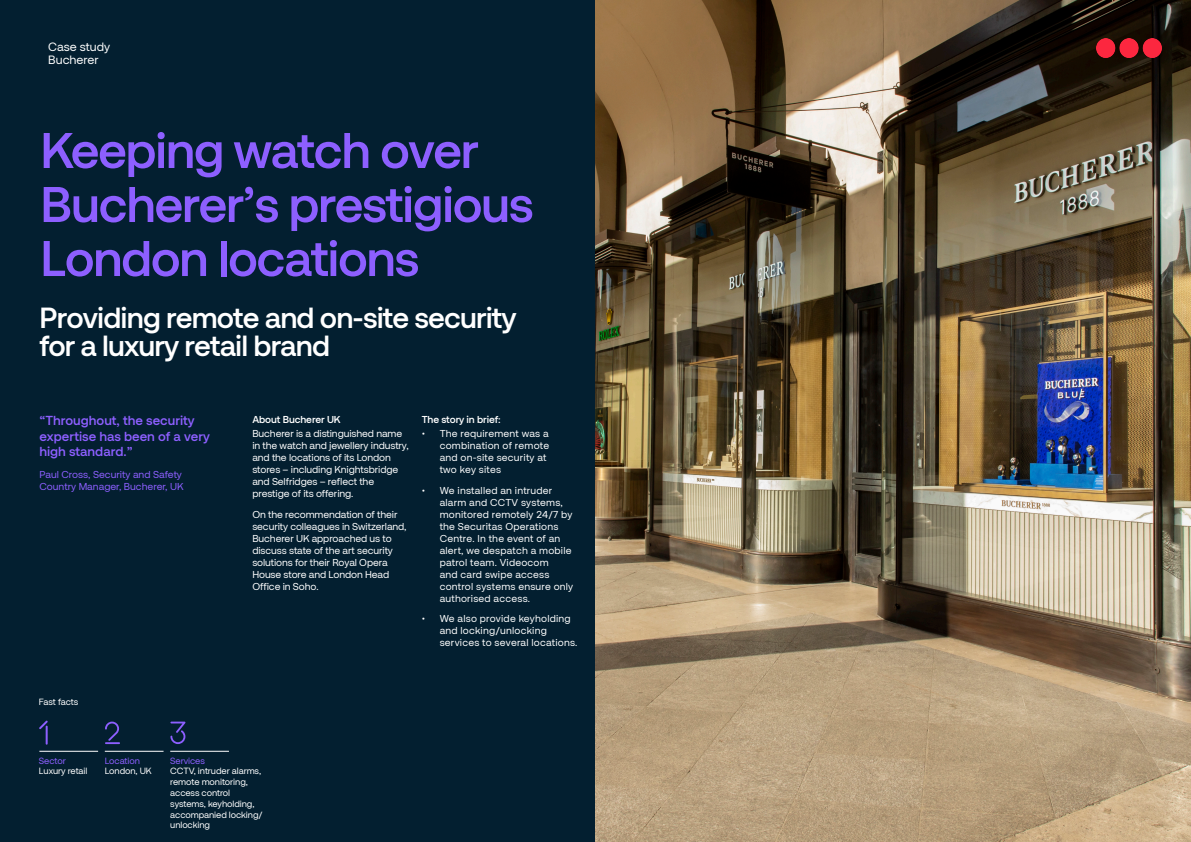
<style>
.page{position:relative;width:1191px;height:842px;background:#fff}
.page>*{position:absolute;margin:0;border:0;box-sizing:border-box;transform-origin:0 0}
.t1{font:700 50px/54px "Securitas Pro Office";letter-spacing:-.03em;color:#8d5fff}
.t2{font:700 29px/28px "Securitas Pro Office";letter-spacing:-.03em;color:#fff}
.t3{font:700 13px/15.6px "Securitas Pro Office";color:#8d5fff}
.t4{font:12px/13px "Securitas Pro Office";color:#fff}
.t5{font:10px/12px "Securitas Pro Office";letter-spacing:.005em;color:#fff}
.t6{font:10px/12px "Securitas Pro Office";color:#8d5fff}
.t7{font:700 10px "Securitas Pro Office";letter-spacing:-.01em;color:#fff}
.t8{font:9px/10.8px "Securitas Pro Office";letter-spacing:-.01em;color:#fff}
.t9{font:9px "Securitas Pro Office";letter-spacing:-.01em;color:#8d5fff}
</style>
<div class="page">
<div style="left:0;top:0;width:595px;height:842px;background:#031f30"></div>
<img style="left:595px;top:0;width:596px;height:842px">
<img style="left:1096px;top:38px;width:65px;height:20px">
<hr style="left:39px;top:751px;width:59px;height:1px;background:#fff">
<hr style="left:105px;top:751px;width:58px;height:1px;background:#fff">
<hr style="left:170px;top:751px;width:59px;height:1px;background:#fff">
<svg style="left:105px;top:722px;width:15px;height:22px"></svg>
<svg style="left:39px;top:720px;width:9px;height:25px"></svg>
<svg style="left:170px;top:722px;width:15px;height:22px"></svg>
<p class="t4" style="left:48px;top:40px;width:63px">Case study<br>Bucherer</p>
<p class="t1" style="left:40px;top:123px;width:495px">Keeping watch over<br>Bucherer’s prestigious<br>London locations</p>
<p class="t2" style="left:39px;top:303px;width:479px">Providing remote and on-site security for a luxury retail brand</p>
<p class="t3" style="left:39px;top:413px;width:172px">“Throughout, the security expertise has been of a very high standard.”</p>
<p class="t6" style="left:39px;top:468px;width:146px">Paul Cross, Security and Safety<br>Country Manager, Bucherer, UK</p>
<p class="t8" style="left:39px;top:696px;width:41px">Fast facts</p>
<p class="t7" style="left:252px;top:413px;width:90px">About Bucherer UK</p>
<p class="t5" style="left:252px;top:428px;width:158px">Bucherer is a distinguished name in the watch and jewellery industry, and the locations of its London stores – including Knightsbridge and Selfridges – reflect the prestige of its offering.</p>
<p class="t5" style="left:252px;top:508px;width:156px">On the recommendation of their security colleagues in Switzerland,<br>Bucherer UK approached us to discuss state of the art security solutions for their Royal Opera<br>House store and London Head<br>Office in Soho.</p>
<p class="t7" style="left:422px;top:413px;width:81px">The story in brief:</p>
<p class="t5" style="left:440px;top:428px;width:111px;text-indent:-18px">• The requirement was a combination of remote and on-site security at two key sites</p>
<p class="t5" style="left:440px;top:484px;width:135px;text-indent:-18px">• We installed an intruder alarm and CCTV systems, monitored remotely 24/7 by the Securitas Operations<br>Centre. In the event of an alert, we despatch a mobile patrol team. Videocom<br>and card swipe access control systems ensure only authorised access.</p>
<p class="t5" style="left:440px;top:613px;width:139px;text-indent:-18px">• We also provide keyholding and locking/unlocking services to several locations.</p>
<p class="t9" style="left:39px;top:755px;width:28px">Sector</p>
<p class="t8" style="left:39px;top:766px;width:50px">Luxury retail</p>
<p class="t9" style="left:105px;top:755px;width:37px">Location</p>
<p class="t8" style="left:105px;top:766px;width:48px">London, UK</p>
<p class="t9" style="left:170px;top:755px;width:36px">Services</p>
<p class="t8" style="left:170px;top:766px;width:94px">CCTV, intruder alarms, remote monitoring, access control systems, keyholding, accompanied locking/ unlocking</p>
</div>
